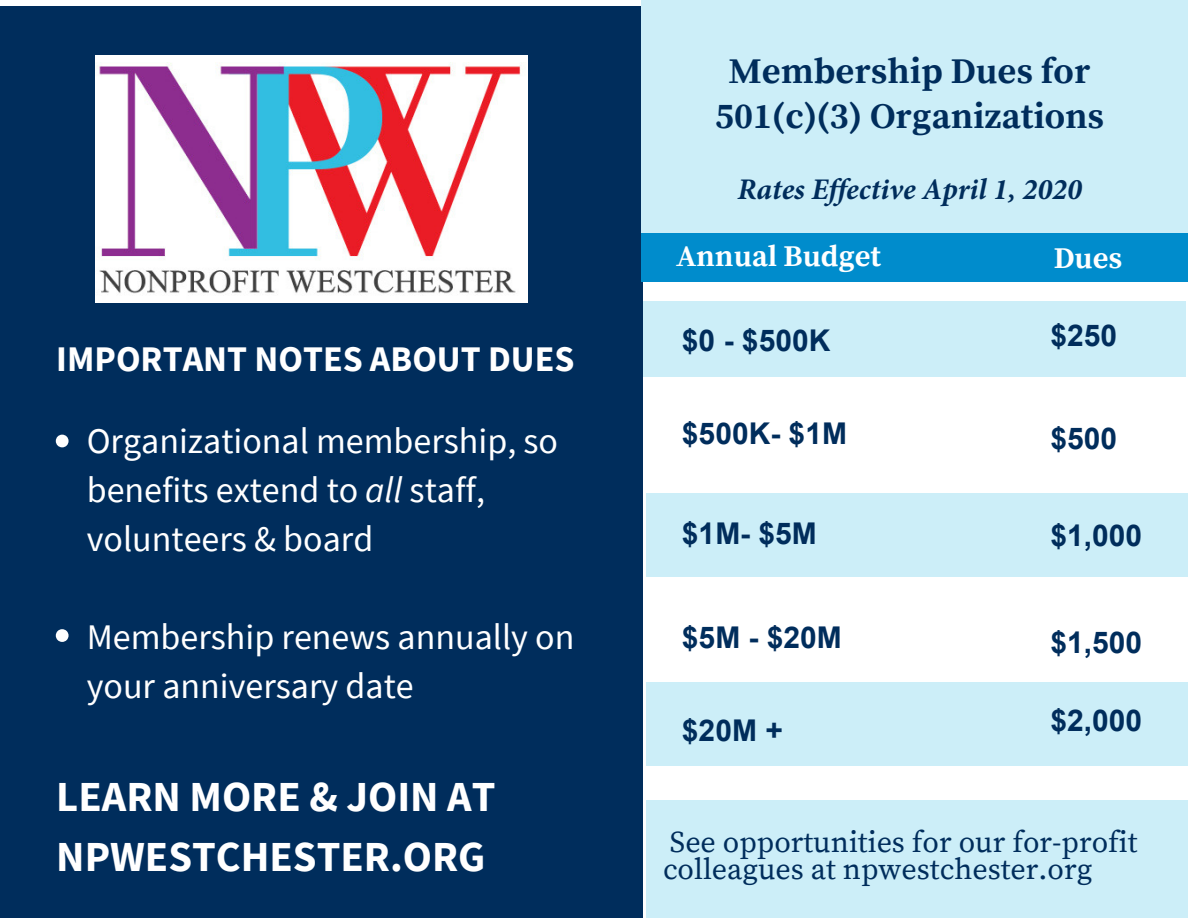
<style>
.page{position:relative;width:1188px;height:918px;background:#fff}
.page>*{position:absolute;margin:0;border:0;box-sizing:border-box;transform-origin:0 0}
.t1{font:700 42.6px/59.4px "Source Sans Pro";color:#fff}
.t2{font:36px/48.9px "Source Sans Pro";color:#fff}
.t3{font:700 36px/44.4px "Source Serif Pro";color:#002d5c;text-align:center}
.t4{font:700 36px "Source Sans Pro";color:#fff}
.t5{font:700 30px "Arial";color:#002d5c}
.t6{font:30px/27px "Source Serif Pro";color:#002d5c}
.t7{font:italic 700 30px "Minion Pro";color:#002d5c}
.t8{font:700 30px "Source Serif Pro";color:#fff}
.s1{font-style:italic}
</style>
<div class="page">
<div style="left:0;top:6px;width:1188px;height:912px;background:#002d5c"></div>
<div style="left:643px;top:13px;width:545px;height:905px;background:#fff"></div>
<div style="left:641px;top:0;width:547px;height:233px;background:#cceef8"></div>
<div style="left:641px;top:233px;width:547px;height:49px;background:#008ccc"></div>
<img style="left:95px;top:55px;width:432px;height:248px">
<svg style="left:56px;top:435px;width:13px;height:12px"></svg>
<svg style="left:56px;top:629px;width:13px;height:13px"></svg>
<div style="left:643px;top:301px;width:542px;height:75px;background:#cceef8"></div>
<div style="left:646px;top:800px;width:542px;height:118px;background:#cceef8"></div>
<div style="left:646px;top:493px;width:542px;height:84px;background:#cceef8"></div>
<div style="left:646px;top:682px;width:542px;height:84px;background:#cceef8"></div>
<p class="t4" style="left:56px;top:335px;width:520px">IMPORTANT NOTES ABOUT DUES</p>
<p class="t2" style="left:87px;top:416px;width:473px">Organizational membership, so benefits extend to <span class="s1">all</span> staff, volunteers &amp; board</p>
<p class="t2" style="left:87px;top:611px;width:489px">Membership renews annually on your anniversary date</p>
<p class="t1" style="left:56px;top:766px;width:441px">LEARN MORE &amp; JOIN AT<br>NPWESTCHESTER.ORG</p>
<p class="t3" style="left:715px;top:51px;width:391px">Membership Dues for<br>501(c)(3) Organizations</p>
<p class="t7" style="left:738px;top:168px;width:346px">Rates Effective April 1, 2020</p>
<p class="t8" style="left:676px;top:239px;width:207px">Annual Budget</p>
<p class="t8" style="left:1054px;top:241px;width:70px">Dues</p>
<p class="t5" style="left:682px;top:320px;width:150px">$0 - $500K</p>
<p class="t5" style="left:1051px;top:314px;width:68px">$250</p>
<p class="t5" style="left:682px;top:412px;width:166px">$500K- $1M</p>
<p class="t5" style="left:1051px;top:417px;width:68px">$500</p>
<p class="t5" style="left:682px;top:513px;width:136px">$1M- $5M</p>
<p class="t5" style="left:1051px;top:514px;width:93px">$1,000</p>
<p class="t5" style="left:682px;top:617px;width:161px">$5M - $20M</p>
<p class="t5" style="left:1051px;top:621px;width:93px">$1,500</p>
<p class="t5" style="left:682px;top:709px;width:102px">$20M +</p>
<p class="t5" style="left:1051px;top:699px;width:93px">$2,000</p>
<p class="t6" style="left:663px;top:830px;width:476px">See opportunities for our for-profit colleagues at npwestchester.org</p>
</div>
